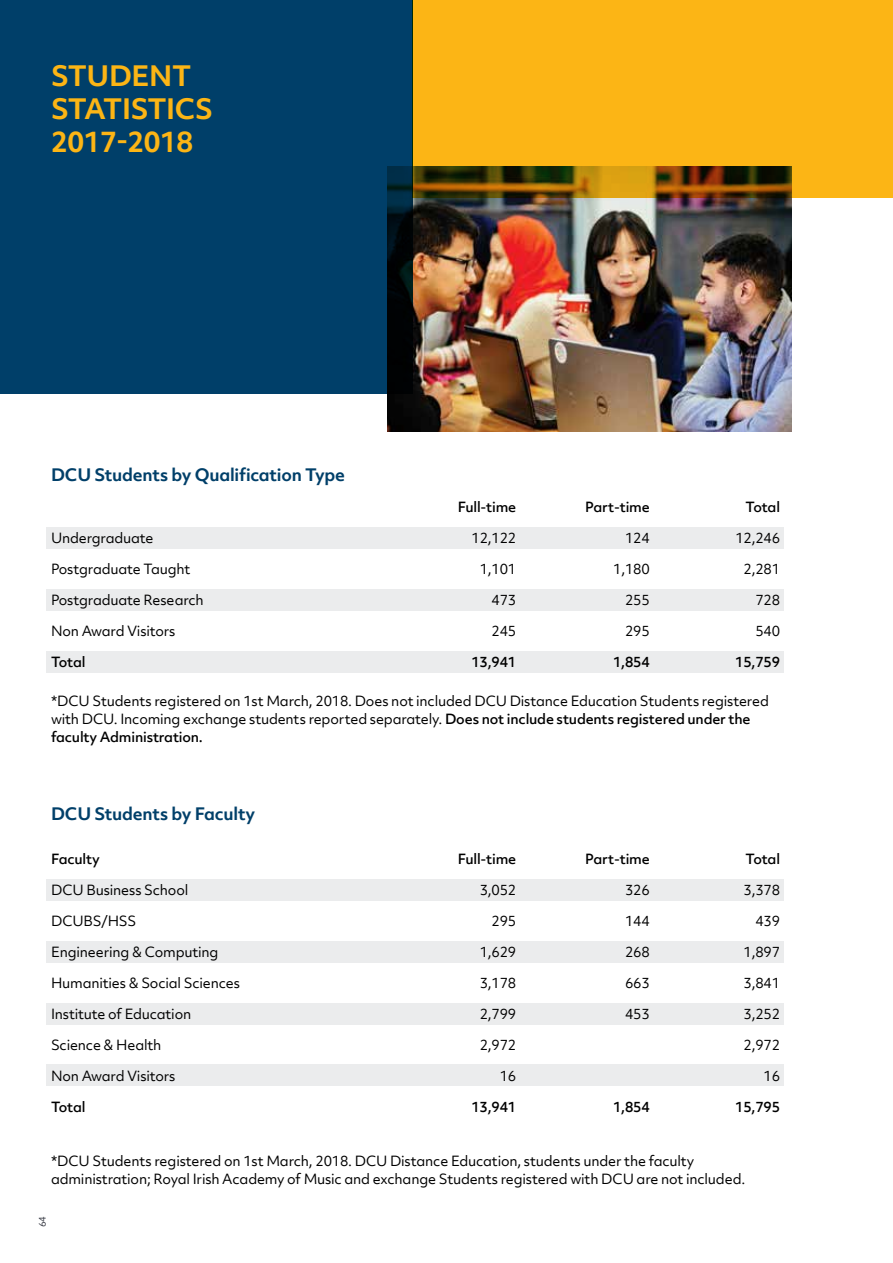
<style>
.page{position:relative;width:893px;height:1263px;background:#fff}
.page>*{position:absolute;margin:0;border:0;box-sizing:border-box;transform-origin:0 0}
.t1{font:700 27px/33px "Objektiv Mk 2";letter-spacing:-.015em;color:#fcb515}
.t2{font:700 16.5px "Objektiv Mk 2";letter-spacing:-.015em;color:#003f69}
.t3{font:13.5px/18px "Objektiv Mk 2";letter-spacing:-.015em;color:#000}
.t4{font:500 13.5px "Objektiv Mk 2";letter-spacing:-.015em;color:#000}
.t5{font:9px "Objektiv Mk 2";color:#343741}
.s1{font-weight:500}
</style>
<div class="page">
<div style="left:412px;top:0;width:481px;height:198px;background:#fcb515"></div>
<div style="left:0;top:0;width:413px;height:393px;background:#003f69"></div>
<div style="left:46px;top:527px;width:737px;height:22px;background:#ebeced"></div>
<div style="left:46px;top:879px;width:737px;height:21px;background:#ebeced"></div>
<div style="left:46px;top:589px;width:737px;height:21px;background:#ebeced"></div>
<div style="left:46px;top:941px;width:737px;height:21px;background:#ebeced"></div>
<div style="left:46px;top:651px;width:737px;height:21px;background:#ebeced"></div>
<div style="left:46px;top:1003px;width:737px;height:21px;background:#ebeced"></div>
<div style="left:46px;top:1065px;width:737px;height:21px;background:#ebeced"></div>
<img style="left:388px;top:166px;width:404px;height:266px">
<h1 class="t1" style="left:51px;top:59px;width:164px">STUDENT<br>STATISTICS<br>2017-2018</h1>
<p class="t2" style="left:51px;top:463px;width:296px">DCU Students by Qualification Type</p>
<p class="t4" style="left:458px;top:498px;width:60px">Full-time</p>
<p class="t4" style="left:585px;top:498px;width:66px">Part-time</p>
<p class="t4" style="left:746px;top:498px;width:36px">Total</p>
<p class="t3" style="left:51px;top:529px;width:104px">Undergraduate</p>
<p class="t3" style="left:471px;top:529px;width:46px">12,122</p>
<p class="t3" style="left:625px;top:529px;width:26px">124</p>
<p class="t3" style="left:735px;top:529px;width:46px">12,246</p>
<p class="t3" style="left:51px;top:560px;width:141px">Postgraduate Taught</p>
<p class="t3" style="left:480px;top:560px;width:38px">1,101</p>
<p class="t3" style="left:613px;top:560px;width:38px">1,180</p>
<p class="t3" style="left:743px;top:560px;width:38px">2,281</p>
<p class="t3" style="left:51px;top:591px;width:154px">Postgraduate Research</p>
<p class="t3" style="left:492px;top:591px;width:26px">473</p>
<p class="t3" style="left:625px;top:591px;width:26px">255</p>
<p class="t3" style="left:755px;top:591px;width:26px">728</p>
<p class="t3" style="left:51px;top:622px;width:126px">Non Award Visitors</p>
<p class="t3" style="left:492px;top:622px;width:26px">245</p>
<p class="t3" style="left:625px;top:622px;width:26px">295</p>
<p class="t3" style="left:755px;top:622px;width:26px">540</p>
<p class="t4" style="left:51px;top:653px;width:36px">Total</p>
<p class="t4" style="left:471px;top:653px;width:46px">13,941</p>
<p class="t4" style="left:613px;top:653px;width:38px">1,854</p>
<p class="t4" style="left:735px;top:653px;width:46px">15,759</p>
<p class="t3" style="left:51px;top:692px;width:719px">*DCU Students registered on 1st March, 2018. Does not included DCU Distance Education Students registered with DCU. Incoming exchange students reported separately. <span class="s1">Does not include students registered under the faculty Administration.</span></p>
<p class="t2" style="left:51px;top:802px;width:206px">DCU Students by Faculty</p>
<p class="t4" style="left:51px;top:849px;width:50px">Faculty</p>
<p class="t4" style="left:458px;top:849px;width:60px">Full-time</p>
<p class="t4" style="left:585px;top:849px;width:66px">Part-time</p>
<p class="t4" style="left:746px;top:849px;width:36px">Total</p>
<p class="t3" style="left:51px;top:880px;width:139px">DCU Business School</p>
<p class="t3" style="left:480px;top:880px;width:38px">3,052</p>
<p class="t3" style="left:625px;top:880px;width:26px">326</p>
<p class="t3" style="left:743px;top:880px;width:38px">3,378</p>
<p class="t3" style="left:51px;top:911px;width:87px">DCUBS/HSS</p>
<p class="t3" style="left:492px;top:911px;width:26px">295</p>
<p class="t3" style="left:625px;top:911px;width:26px">144</p>
<p class="t3" style="left:755px;top:911px;width:26px">439</p>
<p class="t3" style="left:51px;top:942px;width:169px">Engineering &amp; Computing</p>
<p class="t3" style="left:480px;top:942px;width:38px">1,629</p>
<p class="t3" style="left:625px;top:942px;width:26px">268</p>
<p class="t3" style="left:743px;top:942px;width:38px">1,897</p>
<p class="t3" style="left:51px;top:973px;width:190px">Humanities &amp; Social Sciences</p>
<p class="t3" style="left:480px;top:973px;width:38px">3,178</p>
<p class="t3" style="left:625px;top:973px;width:26px">663</p>
<p class="t3" style="left:743px;top:973px;width:38px">3,841</p>
<p class="t3" style="left:51px;top:1004px;width:142px">Institute of Education</p>
<p class="t3" style="left:480px;top:1004px;width:38px">2,799</p>
<p class="t3" style="left:625px;top:1004px;width:26px">453</p>
<p class="t3" style="left:743px;top:1004px;width:38px">3,252</p>
<p class="t3" style="left:51px;top:1035px;width:112px">Science &amp; Health</p>
<p class="t3" style="left:480px;top:1035px;width:38px">2,972</p>
<p class="t3" style="left:743px;top:1035px;width:38px">2,972</p>
<p class="t3" style="left:51px;top:1066px;width:126px">Non Award Visitors</p>
<p class="t3" style="left:500px;top:1066px;width:18px">16</p>
<p class="t3" style="left:763px;top:1066px;width:18px">16</p>
<p class="t4" style="left:51px;top:1097px;width:36px">Total</p>
<p class="t4" style="left:471px;top:1097px;width:46px">13,941</p>
<p class="t4" style="left:613px;top:1097px;width:38px">1,854</p>
<p class="t4" style="left:735px;top:1097px;width:46px">15,795</p>
<p class="t3" style="left:51px;top:1151px;width:696px">*DCU Students registered on 1st March, 2018. DCU Distance Education, students under the faculty administration; Royal Irish Academy of Music and exchange Students registered with DCU are not included.</p>
<p class="t5" style="left:36px;top:1227px;width:13px;rotate:-90deg">64</p>
</div>
